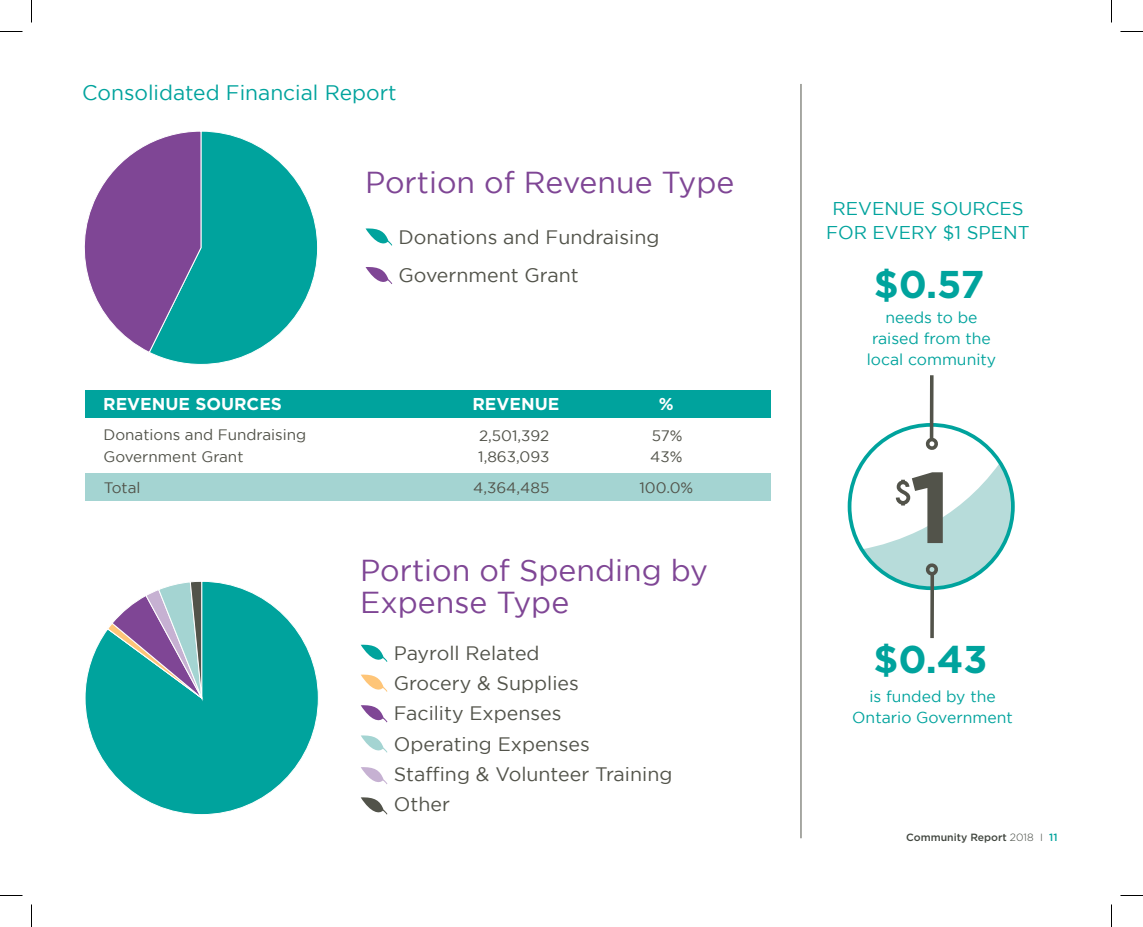
<style>
.page{position:relative;width:1143px;height:927px;background:#fff}
.page>*{position:absolute;margin:0;border:0;box-sizing:border-box;transform-origin:0 0}
.t1{font:700 100.35px "Gotham";color:#52534a}
.t2{font:700 38.7px "Gotham";color:#00a39d}
.t3{font:30.3px/31.5px "Gotham";color:#7f4695}
.t4{font:21px "Gotham";color:#00a39d}
.t5{font:19.5px/30.3px "Gotham";color:#52534a}
.t6{font:18.45px/24.6px "Gotham";color:#00a39d;text-align:center}
.t7{font:700 17.1px "Gotham";color:#fff}
.t8{font:15.75px/21px "Gotham";color:#00a39d;text-align:center}
.t9{font:15.15px/21.6px "Gotham";color:#52534a}
.t10{font:500 10.5px "Gotham";color:#41463f}
.s1{font-weight:300}
.s2{color:#00a39d}
</style>
<div class="page">
<div style="left:85px;top:391px;width:686px;height:27px;background:#00a39d"></div>
<div style="left:85px;top:474px;width:686px;height:27px;background:#a4d4d2"></div>
<svg style="left:366px;top:228px;width:26px;height:18px"></svg>
<svg style="left:366px;top:267px;width:26px;height:17px"></svg>
<svg style="left:361px;top:644px;width:26px;height:18px"></svg>
<svg style="left:361px;top:674px;width:26px;height:18px"></svg>
<svg style="left:361px;top:705px;width:26px;height:17px"></svg>
<svg style="left:361px;top:735px;width:26px;height:18px"></svg>
<svg style="left:361px;top:767px;width:26px;height:17px"></svg>
<svg style="left:361px;top:797px;width:26px;height:18px"></svg>
<hr style="left:801px;top:84px;width:1px;height:754px;background:#52534a">
<svg style="left:84px;top:131px;width:234px;height:234px"></svg>
<svg style="left:85px;top:582px;width:234px;height:233px"></svg>
<svg style="left:107px;top:581px;width:109px;height:128px;background:#66a6b0"></svg>
<svg style="left:930px;top:375px;width:4px;height:60px"></svg>
<svg style="left:925px;top:435px;width:13px;height:15px"></svg>
<svg style="left:930px;top:588px;width:4px;height:50px"></svg>
<svg style="left:862px;top:463px;width:151px;height:125px"></svg>
<svg style="left:0;top:31px;width:22px;height:1px"></svg>
<svg style="left:1120px;top:31px;width:23px;height:1px"></svg>
<svg style="left:0;top:895px;width:22px;height:1px"></svg>
<svg style="left:1120px;top:895px;width:23px;height:1px"></svg>
<svg style="left:31px;top:0;width:1px;height:22px"></svg>
<svg style="left:31px;top:904px;width:1px;height:23px"></svg>
<svg style="left:1111px;top:0;width:1px;height:22px"></svg>
<svg style="left:1111px;top:904px;width:1px;height:23px"></svg>
<p class="t4" style="left:82px;top:81px;width:316px">Consolidated Financial Report</p>
<h3 class="t3" style="left:365px;top:166px;width:371px">Portion of Revenue Type</h3>
<p class="t5" style="left:399px;top:217px;width:262px;line-height:38.8px">Donations and Fundraising<br>Government Grant</p>
<p class="t7" style="left:103px;top:394px;width:180px">REVENUE SOURCES</p>
<p class="t9" style="left:103px;top:424px;width:204px">Donations and Fundraising<br>Government Grant</p>
<p class="t7" style="left:472px;top:394px;width:88px">REVENUE</p>
<p class="t9" style="left:478px;top:424px;width:73px">2,501,392<br>1,863,093</p>
<p class="t9" style="left:104px;top:476px;width:38px">Total</p>
<p class="t9" style="left:473px;top:477px;width:78px">4,364,485</p>
<p class="t7" style="left:659px;top:394px;width:16px">%</p>
<p class="t9" style="left:650px;top:424px;width:34px">57%<br>43%</p>
<p class="t9" style="left:639px;top:477px;width:55px">100.0%</p>
<h3 class="t3" style="left:360px;top:554px;width:349px">Portion of Spending by<br>Expense Type</h3>
<p class="t5" style="left:394px;top:638px;width:280px">Payroll Related<br>Grocery &amp; Supplies<br>Facility Expenses<br>Operating Expenses<br>Staffing &amp; Volunteer Training<br>Other</p>
<p class="t6" style="left:826px;top:195px;width:205px">REVENUE SOURCES<br>FOR EVERY $1 SPENT</p>
<h2 class="t2" style="left:874px;top:262px;width:112px">$0.57</h2>
<p class="t8" style="left:867px;top:307px;width:131px">needs to be raised from the local community</p>
<h1 class="t1" style="left:909px;top:450px;width:44px">1</h1>
<h2 class="t2" style="left:873px;top:637px;width:116px">$0.43</h2>
<p class="t8" style="left:852px;top:686px;width:162px">is funded by the<br>Ontario Government</p>
<p class="t10" style="left:906px;top:831px;width:153px">Community Report <span class="s1">2018 I</span> <span class="s2">11</span></p>
</div>
